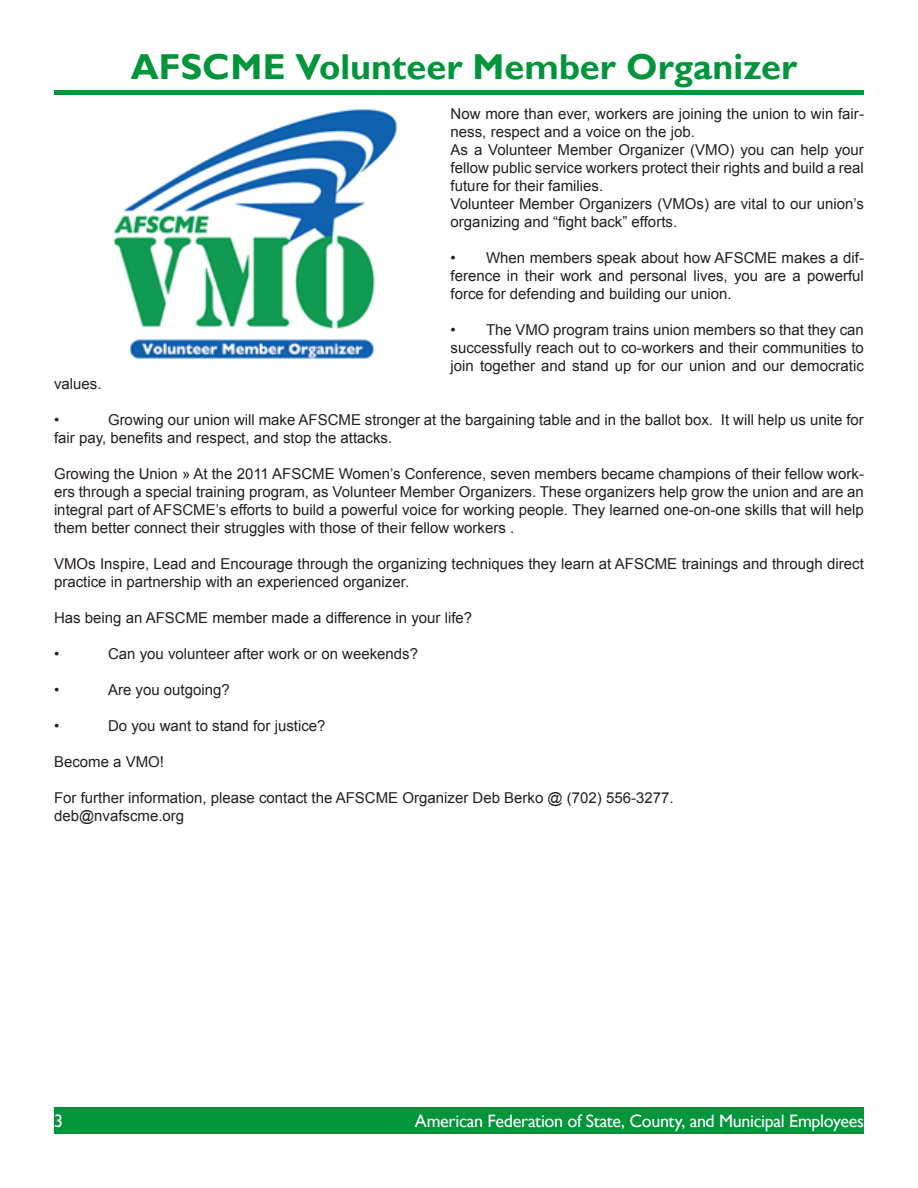
<style>
.page{position:relative;width:918px;height:1188px;background:#fff}
.page>*{position:absolute;margin:0;border:0;box-sizing:border-box;transform-origin:0 0}
.t1{font:700 36px "Gill Sans";color:#00953b}
.t2{font:18px "Gill Sans";letter-spacing:-.02em;color:#fff}
.t3{font:15px/18px "Arial";color:#241f1f}
</style>
<div class="page">
<div style="left:54px;top:1107px;width:810px;height:27px;background:#00953b"></div>
<hr style="left:54px;top:90px;width:810px;height:4px;background:#00953b">
<img style="left:114px;top:109px;width:283px;height:251px">
<h1 class="t1" style="left:131px;top:45px;width:668px">AFSCME Volunteer Member Organizer</h1>
<p class="t3" style="left:451px;top:105px;width:415px">Now more than ever, workers are joining the union to win fair&shy;ness, respect and a voice on the job.<br>As a Volunteer Member Organizer (VMO) you can help your fellow public service workers protect their rights and build a real future for their families.<br>Volunteer Member Organizers (VMOs) are vital to our union’s organizing and “fight back” efforts.</p>
<p class="t3" style="left:451px;top:249px;width:415px;text-align:justify">• When members speak about how AFSCME makes a dif&shy;ference in their work and personal lives, you are a powerful force for defending and building our union.</p>
<p class="t3" style="left:451px;top:321px;width:415px;text-align:justify">• The VMO program trains union members so that they can successfully reach out to co-workers and their communities to join together and stand up for our union and our democratic</p>
<p class="t3" style="left:54px;top:375px;width:49px">values.</p>
<p class="t3" style="left:54px;top:411px;width:7px">•</p>
<p class="t3" style="left:54px;top:411px;width:811px;text-indent:54px">Growing our union will make AFSCME stronger at the bargaining table and in the ballot box. It will help us unite for fair pay, benefits and respect, and stop the attacks.</p>
<p class="t3" style="left:54px;top:465px;width:811px;text-align:justify">Growing the Union » At the 2011 AFSCME Women’s Conference, seven members became champions of their fellow work&shy;ers through a special training program, as Volunteer Member Organizers. These organizers help grow the union and are an integral part of AFSCME’s efforts to build a powerful voice for working people. They learned one-on-one skills that will help them better connect their struggles with those of their fellow workers .</p>
<p class="t3" style="left:54px;top:555px;width:811px">VMOs Inspire, Lead and Encourage through the organizing techniques they learn at AFSCME trainings and through direct practice in partnership with an experienced organizer.</p>
<p class="t3" style="left:54px;top:609px;width:420px">Has being an AFSCME member made a difference in your life?</p>
<p class="t3" style="left:54px;top:645px;width:7px">•</p>
<p class="t3" style="left:108px;top:645px;width:312px">Can you volunteer after work or on weekends?</p>
<p class="t3" style="left:54px;top:681px;width:7px">•</p>
<p class="t3" style="left:108px;top:681px;width:123px">Are you outgoing?</p>
<p class="t3" style="left:54px;top:717px;width:7px">•</p>
<p class="t3" style="left:108px;top:717px;width:219px">Do you want to stand for justice?</p>
<p class="t3" style="left:54px;top:753px;width:112px">Become a VMO!</p>
<p class="t3" style="left:54px;top:789px;width:621px">For further information, please contact the AFSCME Organizer Deb Berko @ (702) 556-3277. deb@nvafscme.org</p>
<p class="t2" style="left:54px;top:1110px;width:10px">3</p>
<p class="t2" style="left:415px;top:1110px;width:451px">American Federation of State, County, and Municipal Employees</p>
</div>
